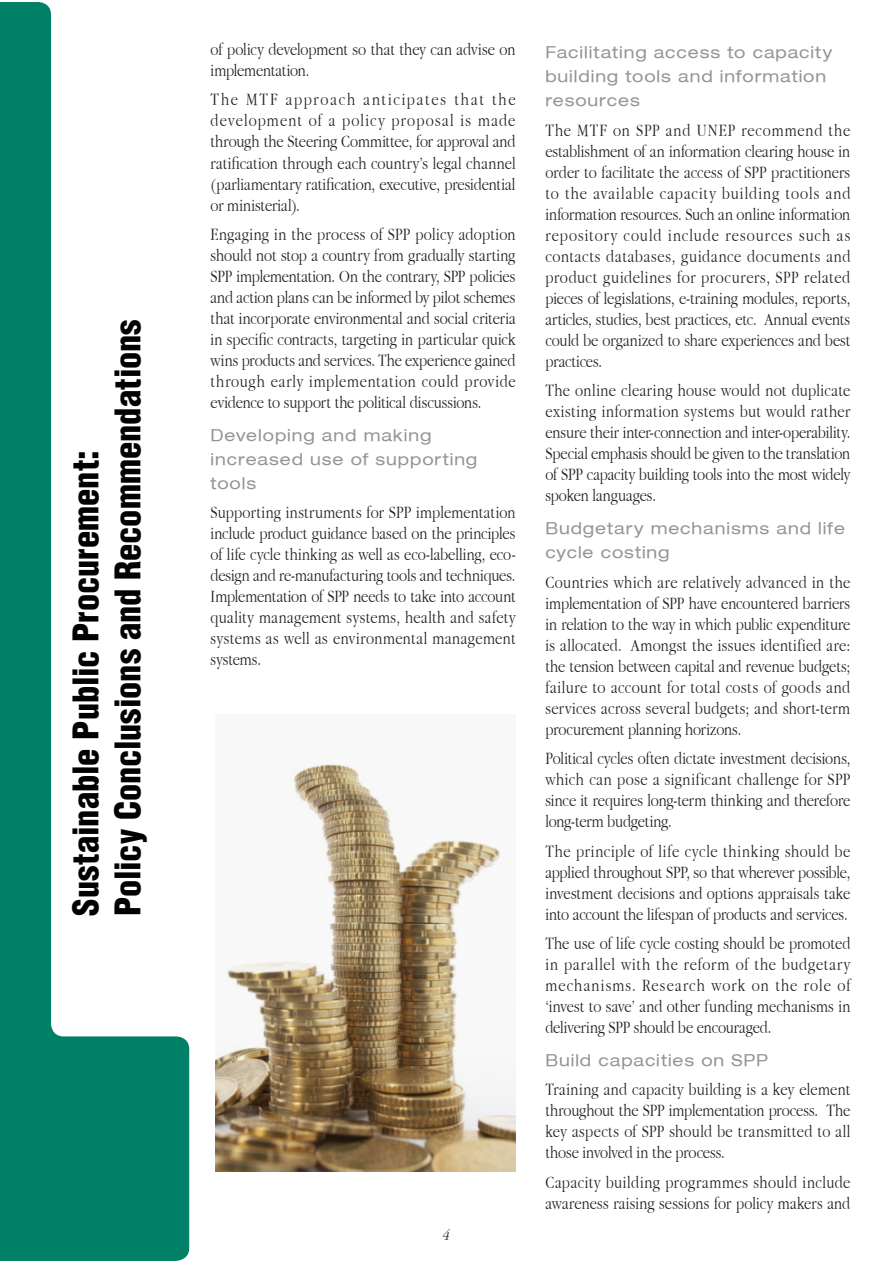
<style>
.page{position:relative;width:893px;height:1263px;background:#fff}
.page>*{position:absolute;margin:0;border:0;box-sizing:border-box;transform-origin:0 0}
.Titre_page{font:900 condensed 34.5px "Helvetica LT";color:#010203}
.TXT_COURANT{font:300 18px/21px "Apple Garamond";color:#231f20;text-align:justify}
.TXT_COURANT-2{font:300 18px/21px "Apple Garamond";letter-spacing:.02em;color:#231f20}
.TXT_INTERTITRE{font:expanded 16.5px/24px "Helvetica Neue LT";letter-spacing:.055em;color:#939598}
.t1{font:italic 300 16.5px "Apple Garamond";color:#231f20}
</style>
<div class="page">
<svg style="left:0;top:2px;width:189px;height:1259px"></svg>
<img style="left:216px;top:764px;width:300px;height:407px">
<p class="Titre_page" style="left:64px;top:916px;width:467px;rotate:-90deg">Sustainable Public Procurement:</p>
<p class="Titre_page" style="left:106px;top:916px;width:598px;rotate:-90deg">Policy Conclusions and Recommendations</p>
<p class="TXT_COURANT" style="left:211px;top:38px;width:306px">of policy development so that they can advise on implementation.</p>
<p class="TXT_COURANT" style="left:211px;top:89px;width:307px">The MTF approach anticipates that the development of a policy proposal is made through the Steering Committee, for approval and ratification through each country’s legal channel (parliamentary ratification, executive, presidential or ministerial).</p>
<p class="TXT_COURANT" style="left:211px;top:223px;width:307px">Engaging in the process of SPP policy adoption should not stop a country from gradually starting SPP implementation. On the contrary, SPP policies and action plans can be informed by pilot schemes that incorporate environmental and social criteria in specific contracts, targeting in particular quick wins products and services. The experience gained through early implementation could provide evidence to support the political discussions.</p>
<p class="TXT_INTERTITRE" style="left:211px;top:422px;width:268px">Developing and making increased use of supporting tools</p>
<p class="TXT_COURANT" style="left:211px;top:501px;width:307px">Supporting instruments for SPP implementation include product guidance based on the principles of life cycle thinking as well as eco-labelling, eco&shy;design and re-manufacturing tools and techniques.<br>Implementation of SPP needs to take into account quality management systems, health and safety systems as well as environmental management systems.</p>
<p class="t1" style="left:443px;top:1225px;width:8px">4</p>
<p class="TXT_INTERTITRE" style="left:545px;top:40px;width:288px">Facilitating access to capacity building tools and information resources</p>
<p class="TXT_COURANT" style="left:545px;top:119px;width:307px">The MTF on SPP and UNEP recommend the establishment of an information clearing house in order to facilitate the access of SPP practitioners to the available capacity building tools and information resources. Such an online information repository could include resources such as contacts databases, guidance documents and product guidelines for procurers, SPP related pieces of legislations, e-training modules, reports, articles, studies, best practices, etc. Annual events could be organized to share experiences and best practices.</p>
<p class="TXT_COURANT" style="left:545px;top:380px;width:306px">The online clearing house would not duplicate existing information systems but would rather ensure their inter-connection and inter-operability.<br>Special emphasis should be given to the translation of SPP capacity building tools into the most widely spoken languages.</p>
<p class="TXT_INTERTITRE" style="left:545px;top:516px;width:301px">Budgetary mechanisms and life cycle costing</p>
<p class="TXT_COURANT" style="left:545px;top:571px;width:307px">Countries which are relatively advanced in the implementation of SPP have encountered barriers in relation to the way in which public expenditure is allocated. Amongst the issues identified are: the tension between capital and revenue budgets; failure to account for total costs of goods and services across several budgets; and short-term procurement planning horizons.</p>
<p class="TXT_COURANT" style="left:545px;top:747px;width:307px">Political cycles often dictate investment decisions, which can pose a significant challenge for SPP since it requires long-term thinking and therefore long-term budgeting.</p>
<p class="TXT_COURANT" style="left:545px;top:840px;width:306px">The principle of life cycle thinking should be applied throughout SPP, so that wherever possible, investment decisions and options appraisals take into account the lifespan of products and services.</p>
<p class="TXT_COURANT" style="left:545px;top:932px;width:307px">The use of life cycle costing should be promoted in parallel with the reform of the budgetary mechanisms. Research work on the role of ‘invest to save’ and other funding mechanisms in delivering SPP should be encouraged.</p>
<p class="TXT_INTERTITRE" style="left:545px;top:1047px;width:224px">Build capacities on SPP</p>
<p class="TXT_COURANT" style="left:545px;top:1078px;width:306px">Training and capacity building is a key element throughout the SPP implementation process. The key aspects of SPP should be transmitted to all those involved in the process.</p>
<p class="TXT_COURANT-2" style="left:545px;top:1171px;width:307px">Capacity building programmes should include awareness raising sessions for policy makers and</p>
</div>
